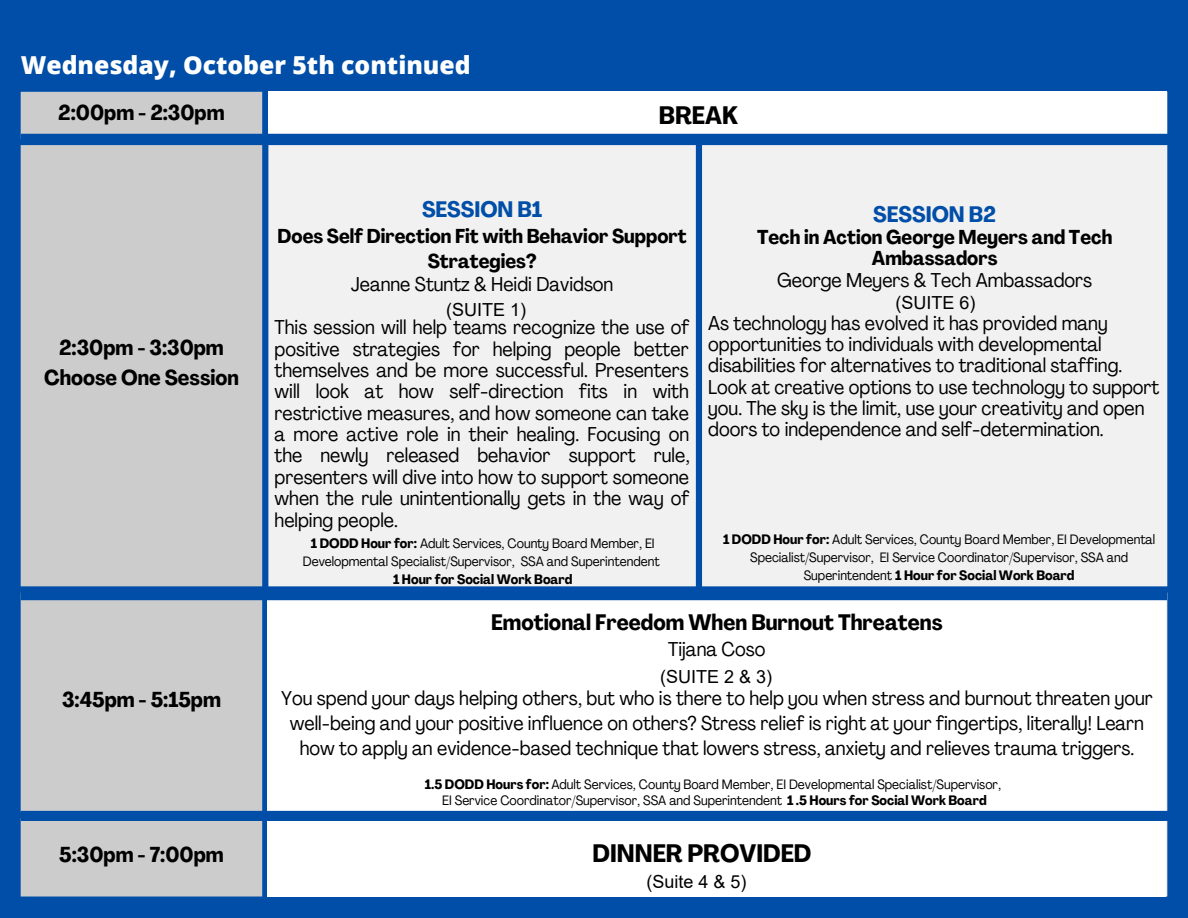
<style>
.page{position:relative;width:1188px;height:918px;background:#004ea8}
.page>*{position:absolute;margin:0;border:0;box-sizing:border-box;transform-origin:0 0}
.t1{font:700 condensed 24.9px "Agrandir";color:#000}
.t2{font:800 24.75px "Open Sans";color:#fff}
.t3{font:700 condensed 22.05px "Agrandir";color:#000}
.t4{font:700 condensed 22.05px "Agrandir";color:#004ea8}
.t5{font:700 condensed 21.3px/29.2px "Agrandir";color:#000;text-align:center}
.t6{font:condensed 19.8px/21.3px "Agrandir";color:#000;text-align:center}
.t7{font:700 condensed 19.8px/24.8px "Agrandir";color:#000;text-align:center}
.t8{font:18px "Arial";color:#000}
.t9{font:condensed 13.5px/18px "Agrandir";color:#000;text-align:center}
.t10{font:700 condensed 13.5px "Agrandir";color:#000}
.s1{font-weight:700}
</style>
<div class="page">
<div style="left:21px;top:92px;width:241px;height:805px;background:#ccc"></div>
<div style="left:268px;top:145px;width:899px;height:752px;background:#f1f1f1"></div>
<div style="left:267px;top:595px;width:899px;height:216px;background:#fff"></div>
<div style="left:267px;top:816px;width:899px;height:81px;background:#fff"></div>
<div style="left:268px;top:92px;width:899px;height:47px;background:#fff"></div>
<div style="left:21px;top:590px;width:1146px;height:10px;background:#004ea8"></div>
<div style="left:21px;top:134px;width:1153px;height:10px;background:#004ea8"></div>
<div style="left:21px;top:811px;width:1167px;height:10px;background:#004ea8"></div>
<p class="t2" style="left:21px;top:48px;width:452px">Wednesday, October 5th continued</p>
<p class="t5" style="left:58px;top:100px;width:168px">2:00pm - 2:30pm</p>
<p class="t1" style="left:659px;top:106px;width:81px">BREAK</p>
<p class="t5" style="left:44px;top:336px;width:196px">2:30pm - 3:30pm<br>Choose One Session</p>
<p class="t5" style="left:62px;top:687px;width:160px">3:45pm - 5:15pm</p>
<p class="t5" style="left:59px;top:842px;width:166px">5:30pm - 7:00pm</p>
<p class="t4" style="left:422px;top:201px;width:122px">SESSION B1</p>
<p class="t7" style="left:278px;top:226px;width:411px">Does Self Direction Fit with Behavior Support<br>Strategies?</p>
<p class="t6" style="left:275px;top:265px;width:416px;line-height:42.8px">Jeanne Stuntz &amp; Heidi Davidson<br>This session will help teams recognize the use of</p>
<p class="t6" style="left:275px;top:340px;width:417px;text-align:justify">positive strategies for helping people better themselves and be more successful. Presenters will look at how self-direction fits in with restrictive measures, and how someone can take a more active role in their healing. Focusing on the newly released behavior support rule, presenters will dive into how to support someone when the rule unintentionally gets in the way of helping people.</p>
<p class="t4" style="left:873px;top:205px;width:124px">SESSION B2</p>
<p class="t7" style="left:757px;top:229px;width:357px;line-height:21.3px">Tech in Action George Meyers and Tech<br>Ambassadors</p>
<p class="t6" style="left:708px;top:261px;width:401px;line-height:42.8px;text-align:left;text-indent:69px">George Meyers &amp; Tech Ambassadors<br>As technology has evolved it has provided many</p>
<p class="t6" style="left:708px;top:335px;width:453px;text-align:left">opportunities to individuals with developmental disabilities for alternatives to traditional staffing.<br>Look at creative options to use technology to support you. The sky is the limit, use your creativity and open doors to independence and self-determination.</p>
<p class="t8" style="left:446px;top:297px;width:82px">(SUITE 1)</p>
<p class="t8" style="left:895px;top:291px;width:82px">(SUITE 6)</p>
<p class="t9" style="left:303px;top:535px;width:358px"><span class="s1">1 DODD Hour for:</span> Adult Services, County Board Member, EI<br>Developmental Specialist/Supervisor, SSA and Superintendent</p>
<p class="t10" style="left:393px;top:573px;width:181px">1 Hour for Social Work Board</p>
<p class="t9" style="left:723px;top:532px;width:434px"><span class="s1">1 DODD Hour for:</span> Adult Services, County Board Member, EI Developmental<br>Specialist/Supervisor, EI Service Coordinator/Supervisor, SSA and<br>Superintendent <span class="s1">1 Hour for Social Work Board</span></p>
<p class="t3" style="left:491px;top:613px;width:453px">Emotional Freedom When Burnout Threatens</p>
<p class="t6" style="left:668px;top:640px;width:99px">Tijana Coso</p>
<p class="t6" style="left:281px;top:688px;width:873px;line-height:24.8px">You spend your days helping others, but who is there to help you when stress and burnout threaten your well-being and your positive influence on others? Stress relief is right at your fingertips, literally! Learn how to apply an evidence-based technique that lowers stress, anxiety and relieves trauma triggers.</p>
<p class="t8" style="left:660px;top:665px;width:114px">(SUITE 2 &amp; 3)</p>
<p class="t9" style="left:425px;top:778px;width:578px;line-height:15.8px"><span class="s1">1.5 DODD Hours for:</span> Adult Services, County Board Member, EI Developmental Specialist/Supervisor,<br>EI Service Coordinator/Supervisor, SSA and Superintendent <span class="s1">1 .5 Hours for Social Work Board</span></p>
<p class="t1" style="left:593px;top:844px;width:220px">DINNER PROVIDED</p>
<p class="t8" style="left:647px;top:870px;width:102px">(Suite 4 &amp; 5)</p>
</div>
